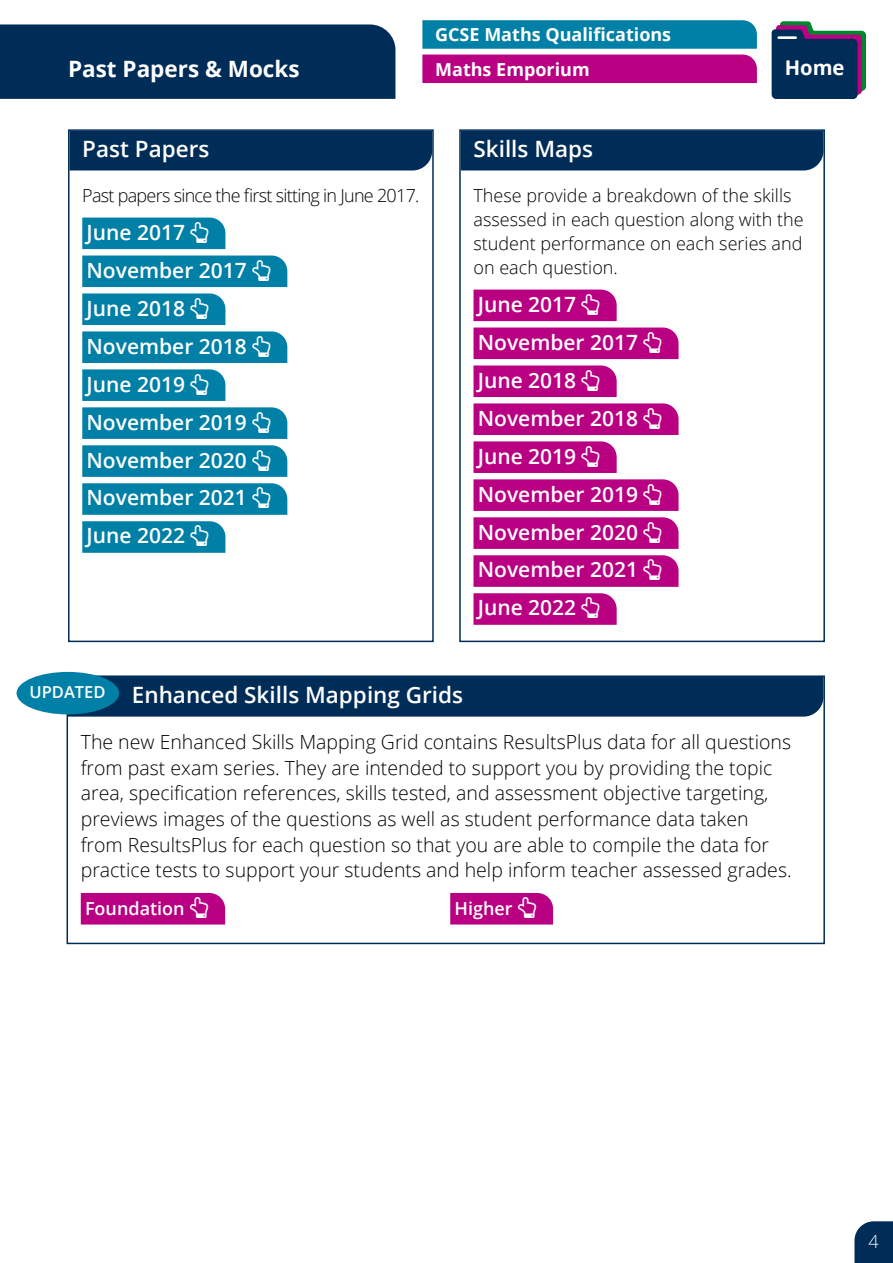
<style>
.page{position:relative;width:893px;height:1263px;background:#fff}
.page>*{position:absolute;margin:0;border:0;box-sizing:border-box;transform-origin:0 0}
.t1{font:600 22.5px "Open Sans";color:#fff}
.t2{font:700 22.5px "Open Sans";color:#fff}
.t3{font:600 21px/38px "Open Sans";color:#fff}
.t4{font:700 20.25px "Open Sans";color:#fff}
.t5{font:300 19.5px/25.5px "Open Sans";color:#000}
.t6{font:300 18px/24px "Open Sans";color:#000}
.t7{font:300 18px "Open Sans";letter-spacing:-.04em;color:#000}
.t8{font:700 18px "Open Sans";color:#fff}
.t9{font:600 18px "Open Sans";color:#fff}
.t10{font:300 18px "Open Sans";color:#fff}
.t11{font:600 16.5px "Open Sans";color:#fff}
</style>
<div class="page">
<svg style="left:854px;top:1221px;width:39px;height:42px;background:#113a63"></svg>
<div style="left:0;top:24px;width:395px;height:75px;background:#002c58"></div>
<svg style="left:772px;top:21px;width:94px;height:78px;background:#284366"></svg>
<hr style="left:777px;top:36px;width:20px;height:3px;background:#fff">
<div style="left:71px;top:132px;width:360px;height:38px;background:#002c58"></div>
<div style="left:68px;top:129px;width:366px;height:513px;border:2px solid #002c58"></div>
<div style="left:462px;top:132px;width:360px;height:38px;background:#002c58"></div>
<div style="left:459px;top:129px;width:366px;height:513px;border:2px solid #002c58"></div>
<div style="left:422px;top:55px;width:335px;height:28px;background:#b90082"></div>
<svg style="left:422px;top:20px;width:335px;height:29px;background:#0582a8"></svg>
<div style="left:70px;top:678px;width:752px;height:39px;background:#002c58"></div>
<div style="left:67px;top:675px;width:758px;height:269px;border:2px solid #002c58"></div>
<div style="left:17px;top:672px;width:102px;height:42px;background:#0080a6;border-radius:50%"></div>
<div style="left:82px;top:218px;width:143px;height:31px;background:#0080a6"></div>
<div style="left:82px;top:255px;width:205px;height:32px;background:#0080a6"></div>
<div style="left:82px;top:293px;width:143px;height:32px;background:#0080a6"></div>
<div style="left:82px;top:331px;width:205px;height:32px;background:#0080a6"></div>
<svg style="left:82px;top:369px;width:143px;height:32px;background:#0683a8"></svg>
<svg style="left:82px;top:407px;width:205px;height:32px;background:#0582a7"></svg>
<svg style="left:82px;top:445px;width:205px;height:32px;background:#0582a7"></svg>
<svg style="left:82px;top:483px;width:205px;height:32px;background:#0582a7"></svg>
<svg style="left:82px;top:521px;width:143px;height:32px;background:#0683a8"></svg>
<div style="left:473px;top:290px;width:144px;height:31px;background:#b90082"></div>
<div style="left:473px;top:327px;width:206px;height:32px;background:#b90082"></div>
<div style="left:473px;top:365px;width:144px;height:32px;background:#b90082"></div>
<div style="left:473px;top:403px;width:206px;height:32px;background:#b90082"></div>
<div style="left:473px;top:441px;width:144px;height:32px;background:#b90082"></div>
<svg style="left:473px;top:479px;width:206px;height:32px;background:#ba0685"></svg>
<svg style="left:473px;top:517px;width:206px;height:32px;background:#ba0685"></svg>
<svg style="left:473px;top:555px;width:206px;height:32px;background:#ba0685"></svg>
<svg style="left:473px;top:593px;width:144px;height:32px;background:#bb0785"></svg>
<div style="left:81px;top:893px;width:144px;height:31px;background:#b90082"></div>
<div style="left:450px;top:893px;width:103px;height:31px;background:#b90082"></div>
<p class="t8" style="left:435px;top:22px;width:238px">GCSE Maths Qualifications</p>
<p class="t2" style="left:68px;top:53px;width:233px">Past Papers &amp; Mocks</p>
<p class="t4" style="left:785px;top:53px;width:61px">Home</p>
<p class="t8" style="left:435px;top:56px;width:156px">Maths Emporium</p>
<p class="t1" style="left:82px;top:133px;width:129px">Past Papers</p>
<p class="t7" style="left:82px;top:183px;width:339px">Past papers since the first sitting in June 2017.</p>
<p class="t3" style="left:87px;top:213px;width:162px">June 2017<br>November 2017<br>June 2018<br>November 2018<br>June 2019<br>November 2019<br>November 2020<br>November 2021<br>June 2022</p>
<p class="t1" style="left:473px;top:133px;width:121px">Skills Maps</p>
<p class="t6" style="left:473px;top:183px;width:332px">These provide a breakdown of the skills assessed in each question along with the student performance on each series and on each question.</p>
<p class="t3" style="left:478px;top:285px;width:162px">June 2017<br>November 2017<br>June 2018<br>November 2018<br>June 2019<br>November 2019<br>November 2020<br>November 2021<br>June 2022</p>
<p class="t1" style="left:132px;top:679px;width:333px">Enhanced Skills Mapping Grids</p>
<p class="t5" style="left:81px;top:729px;width:712px">The new Enhanced Skills Mapping Grid contains ResultsPlus data for all questions from past exam series. They are intended to support you by providing the topic area, specification references, skills tested, and assessment objective targeting, previews images of the questions as well as student performance data taken from ResultsPlus for each question so that you are able to compile the data for practice tests to support your students and help inform teacher assessed grades.</p>
<p class="t9" style="left:85px;top:896px;width:101px">Foundation</p>
<p class="t9" style="left:454px;top:896px;width:60px">Higher</p>
<p class="t11" style="left:30px;top:681px;width:78px">UPDATED</p>
<p class="t10" style="left:869px;top:1229px;width:12px">4</p>
</div>
